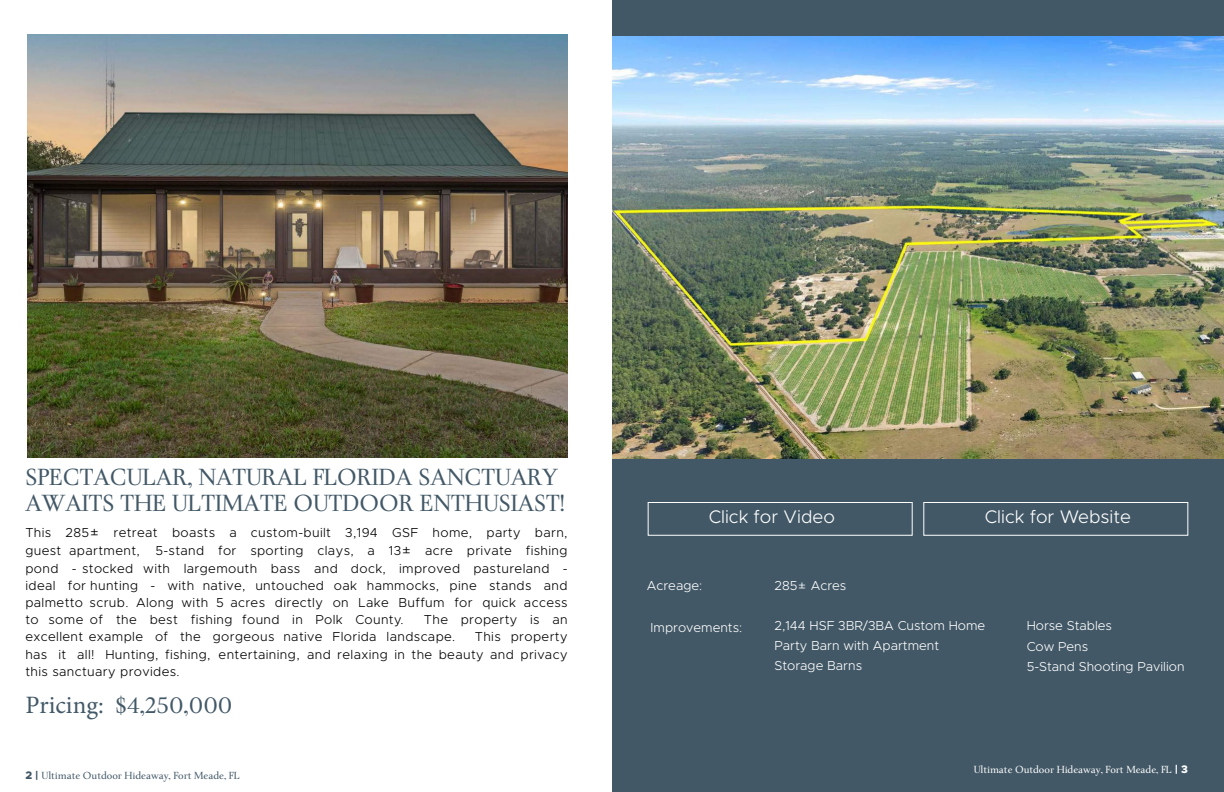
<style>
.page{position:relative;width:1224px;height:792px;background:#fff}
.page>*{position:absolute;margin:0;border:0;box-sizing:border-box;transform-origin:0 0}
.t1{font:25px/26px "Medio";color:#425866}
.t2{font:25px "Minion Pro";color:#425866}
.t3{font:300 18.3px "Metropolis";color:#fff}
.t4{font:300 13px/17.4px "Metropolis";letter-spacing:.03em;color:#000;text-align:justify}
.t5{font:300 13px/19.8px "Metropolis";color:#fff}
.t6{font:11px "Medio";color:#fff}
.t7{font:11px "Medio";color:#425866}
.s1{font-family:"Poppins"}
.s2{font-family:"Medio"}
.s3{font-family:"Metropolis";font-weight:800}
.s4{font-family:"Poppins";font-size:12px}
</style>
<div class="page">
<div style="left:612px;top:0;width:612px;height:792px;background:#425866"></div>
<img style="left:28px;top:35px;width:540px;height:423px">
<div style="left:648px;top:502px;width:265px;height:34px;border:1px solid #fff"></div>
<div style="left:923px;top:502px;width:265px;height:34px;border:1px solid #fff"></div>
<img style="left:612px;top:36px;width:612px;height:423px">
<h1 class="t1" style="left:25px;top:467px;width:541px">SPECTACULAR, NATURAL FLORIDA SANCTUARY<br>AWAITS THE ULTIMATE OUTDOOR ENTHUSIAST!</h1>
<p class="t4" style="left:25px;top:524px;width:544px">This 285<span class="s1">±</span> retreat boasts a custom-built 3,194 GSF home, party barn, guest apartment, 5-stand for sporting clays, a 13<span class="s1">±</span> acre private fishing pond - stocked with largemouth bass and dock, improved pastureland - ideal for hunting - with native, untouched oak hammocks, pine stands and palmetto scrub. Along with 5 acres directly on Lake Buffum for quick access to some of the best fishing found in Polk County.</p>
<p class="t4" style="left:25px;top:611px;width:544px;text-indent:399px">The property is an excellent example of the gorgeous native Florida landscape.</p>
<p class="t4" style="left:25px;top:628px;width:544px;text-indent:450px">This property has it all! Hunting, fishing, entertaining, and relaxing in the beauty and privacy this sanctuary provides.</p>
<h1 class="t2" style="left:25px;top:689px;width:209px">Pricing: <span class="s2">$4,</span>2<span class="s2">50,000</span></h1>
<p class="t7" style="left:25px;top:771px;width:216px"><span class="s3">2 |</span> Ultimate Outdoor Hideaway, Fort Meade, FL</p>
<h2 class="t3" style="left:709px;top:506px;width:128px">Click for Video</h2>
<h2 class="t3" style="left:985px;top:506px;width:148px">Click for Website</h2>
<p class="t5" style="left:647px;top:576px;width:57px">Acreage:</p>
<p class="t5" style="left:651px;top:618px;width:93px">Improvements:</p>
<p class="t5" style="left:774px;top:576px;width:73px">285<span class="s4">±</span> Acres</p>
<p class="t5" style="left:774px;top:616px;width:212px">2,144 HSF 3BR/3BA Custom Home<br>Party Barn with Apartment<br>Storage Barns</p>
<p class="t5" style="left:1027px;top:615px;width:159px;line-height:20.8px">Horse Stables<br>Cow Pens<br>5-Stand Shooting Pavilion</p>
<p class="t6" style="left:974px;top:765px;width:216px">Ultimate Outdoor Hideaway, Fort Meade, FL <span class="s3">| 3</span></p>
</div>
